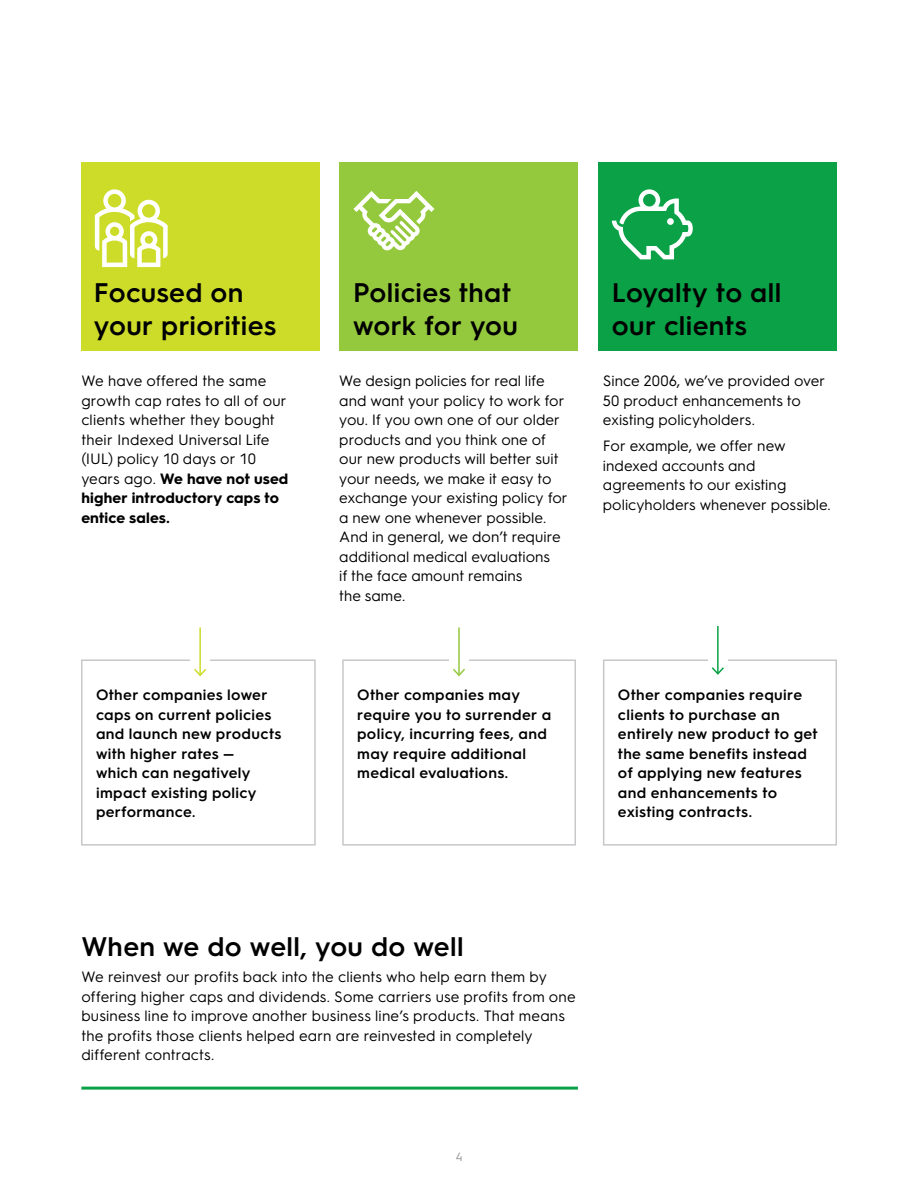
<style>
.page{position:relative;width:918px;height:1188px;background:#fff}
.page>*{position:absolute;margin:0;border:0;box-sizing:border-box;transform-origin:0 0}
.t1{font:600 27px/33px "Hurme Geometric Sans 3";letter-spacing:.01em;color:#000}
.t2{font:15px/19.5px "Hurme Geometric Sans 3";letter-spacing:.005em;color:#000}
.t3{font:600 15px/19.5px "Hurme Geometric Sans 3";letter-spacing:.02em;color:#000}
.t4{font:12px "Hurme Geometric Sans 3";color:#939598}
.s1{font-weight:700}
</style>
<div class="page">
<div style="left:598px;top:162px;width:239px;height:189px;background:#0aa147"></div>
<div style="left:340px;top:162px;width:238px;height:189px;background:#95c93d"></div>
<div style="left:81px;top:162px;width:239px;height:189px;background:#cddc29"></div>
<svg style="left:95px;top:189px;width:73px;height:78px"></svg>
<svg style="left:353px;top:191px;width:81px;height:59px"></svg>
<svg style="left:612px;top:189px;width:81px;height:70px"></svg>
<div style="left:81px;top:659px;width:235px;height:187px;border:2px solid #c7c8ca"></div>
<div style="left:342px;top:659px;width:234px;height:187px;border:2px solid #c7c8ca"></div>
<div style="left:603px;top:659px;width:234px;height:187px;border:2px solid #c7c8ca"></div>
<div style="left:190px;top:652px;width:20px;height:15px;background:#fff"></div>
<div style="left:449px;top:652px;width:20px;height:15px;background:#fff"></div>
<div style="left:708px;top:650px;width:20px;height:16px;background:#fff"></div>
<hr style="left:199px;top:627px;width:2px;height:48px;background:#cddc29">
<svg style="left:194px;top:667px;width:13px;height:10px"></svg>
<hr style="left:458px;top:627px;width:2px;height:48px;background:#95c93d">
<svg style="left:453px;top:667px;width:12px;height:10px"></svg>
<hr style="left:717px;top:626px;width:2px;height:48px;background:#0aa147">
<svg style="left:711px;top:666px;width:13px;height:9px"></svg>
<hr style="left:81px;top:1087px;width:497px;height:3px;background:#0aa147">
<h1 class="t1" style="left:94px;top:275px;width:184px">Focused on your priorities</h1>
<h1 class="t1" style="left:353px;top:275px;width:166px">Policies that work for you</h1>
<h1 class="t1" style="left:612px;top:275px;width:171px">Loyalty to all our clients</h1>
<p class="t2" style="left:81px;top:370px;width:208px">We have offered the same growth cap rates to all of our clients whether they bought their Indexed Universal Life (IUL) policy 10 days or 10 years ago. <span class="s1">We have not used higher introductory caps to entice sales.</span></p>
<p class="t2" style="left:339px;top:370px;width:230px">We design policies for real life and want your policy to work for you. If you own one of our older products and you think one of our new products will better suit your needs, we make it easy to exchange your existing policy for a new one whenever possible.<br>And in general, we don’t require additional medical evaluations<br>if the face amount remains<br>the same.</p>
<p class="t2" style="left:603px;top:370px;width:224px">Since 2006, we’ve provided over<br>50 product enhancements to existing policyholders.</p>
<p class="t2" style="left:603px;top:435px;width:229px">For example, we offer new indexed accounts and agreements to our existing policyholders whenever possible.</p>
<p class="t3" style="left:96px;top:684px;width:187px">Other companies lower caps on current policies and launch new products with higher rates —<br>which can negatively impact existing policy performance.</p>
<p class="t3" style="left:357px;top:684px;width:195px">Other companies may require you to surrender a policy, incurring fees, and may require additional medical evaluations.</p>
<p class="t3" style="left:618px;top:684px;width:201px">Other companies require clients to purchase an entirely new product to get the same benefits instead of applying new features and enhancements to existing contracts.</p>
<h1 class="t1" style="left:81px;top:928px;width:384px">When we do well, you do well</h1>
<p class="t2" style="left:81px;top:966px;width:496px">We reinvest our profits back into the clients who help earn them by offering higher caps and dividends. Some carriers use profits from one business line to improve another business line’s products. That means the profits those clients helped earn are reinvested in completely different contracts.</p>
<p class="t4" style="left:456px;top:1148px;width:8px">4</p>
</div>
